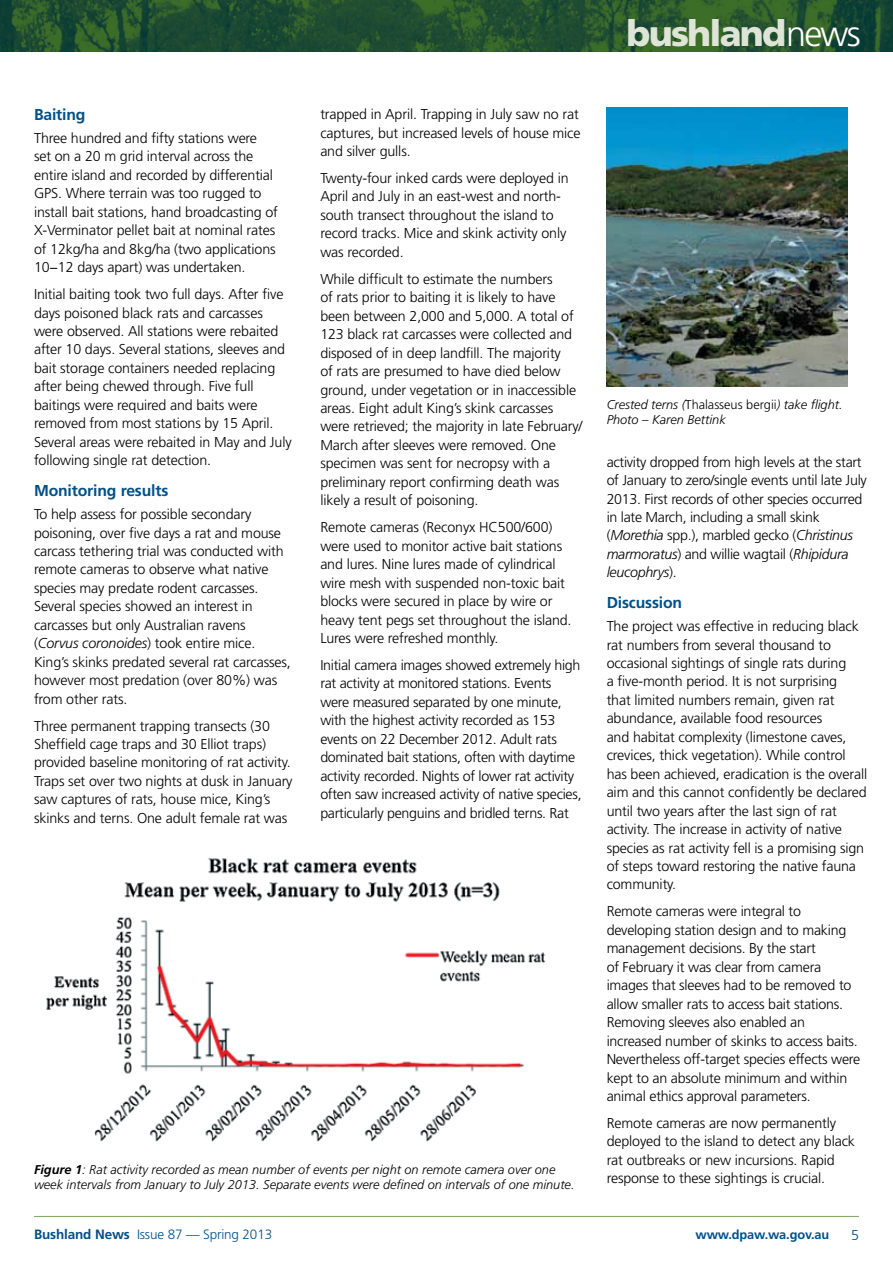
<style>
.page{position:relative;width:893px;height:1263px;background:#fff}
.page>*{position:absolute;margin:0;border:0;box-sizing:border-box;transform-origin:0 0}
.t1{font:900 36px "Frutiger";letter-spacing:-.05em;color:#dee5d6}
.t2{font:700 15.75px "Frutiger";letter-spacing:-.01em;color:#005089}
.t3{font:300 14.25px/18.5px "Frutiger";letter-spacing:-.01em;color:#000}
.t4{font:300 14.25px "Frutiger";color:#005089}
.t5{font:300 13.5px "Frutiger";letter-spacing:-.01em;color:#005089}
.t6{font:italic 300 12.75px/15px "Frutiger";color:#000}
.t7{font:700 12.75px "Frutiger";letter-spacing:-.01em;color:#005089}
.s1{font-weight:300;color:#fff}
.s2{font-style:italic}
.s3{font-weight:700}
.s4{font-style:normal}
</style>
<div class="page">
<svg style="left:0;top:0;width:893px;height:51px;background:#24522f"></svg>
<hr style="left:34px;top:1216px;width:825px;height:1px;background:#7ca765">
<img style="left:46px;top:858px;width:500px;height:284px">
<img style="left:607px;top:108px;width:240px;height:279px">
<h1 class="t1" style="left:627px;top:11px;width:236px">bushland<span class="s1">news</span></h1>
<p class="t2" style="left:34px;top:106px;width:53px">Baiting</p>
<p class="t3" style="left:34px;top:129px;width:245px">Three hundred and fifty stations were<br>set on a 20 m grid interval across the entire island and recorded by differential GPS. Where terrain was too rugged to install bait stations, hand broadcasting of X-Verminator pellet bait at nominal rates of 12kg/ha and 8kg/ha (two applications 10−12 days apart) was undertaken.</p>
<p class="t3" style="left:34px;top:285px;width:259px">Initial baiting took two full days. After five days poisoned black rats and carcasses were observed. All stations were rebaited after 10 days. Several stations, sleeves and bait storage containers needed replacing after being chewed through. Five full baitings were required and baits were removed from most stations by 15 April.<br>Several areas were rebaited in May and July following single rat detection.</p>
<p class="t2" style="left:34px;top:482px;width:136px">Monitoring results</p>
<p class="t3" style="left:34px;top:505px;width:258px">To help assess for possible secondary poisoning, over five days a rat and mouse carcass tethering trial was conducted with remote cameras to observe what native species may predate rodent carcasses.<br>Several species showed an interest in carcasses but only Australian ravens (<span class="s2">Corvus coronoides</span>) took entire mice.<br>King’s skinks predated several rat carcasses, however most predation (over 80%) was from other rats.</p>
<p class="t3" style="left:34px;top:717px;width:260px">Three permanent trapping transects (30<br>Sheffield cage traps and 30 Elliot traps) provided baseline monitoring of rat activity.<br>Traps set over two nights at dusk in January saw captures of rats, house mice, King’s skinks and terns. One adult female rat was</p>
<p class="t3" style="left:320px;top:105px;width:262px;text-align:justify">trapped in April. Trapping in July saw no rat captures, but increased levels of house mice and silver gulls.</p>
<p class="t3" style="left:320px;top:169px;width:250px">Twenty-four inked cards were deployed in April and July in an east-west and north&shy;south transect throughout the island to record tracks. Mice and skink activity only was recorded.</p>
<p class="t3" style="left:320px;top:270px;width:264px">While difficult to estimate the numbers<br>of rats prior to baiting it is likely to have been between 2,000 and 5,000. A total of 123 black rat carcasses were collected and disposed of in deep landfill. The majority<br>of rats are presumed to have died below ground, under vegetation or in inaccessible areas. Eight adult King’s skink carcasses were retrieved; the majority in late February/ March after sleeves were removed. One specimen was sent for necropsy with a preliminary report confirming death was likely a result of poisoning.</p>
<p class="t3" style="left:320px;top:518px;width:253px">Remote cameras (Reconyx HC500/600) were used to monitor active bait stations and lures. Nine lures made of cylindrical wire mesh with suspended non-toxic bait blocks were secured in place by wire or heavy tent pegs set throughout the island.<br>Lures were refreshed monthly.</p>
<p class="t3" style="left:320px;top:656px;width:263px">Initial camera images showed extremely high rat activity at monitored stations. Events were measured separated by one minute, with the highest activity recorded as 153 events on 22 December 2012. Adult rats dominated bait stations, often with daytime activity recorded. Nights of lower rat activity often saw increased activity of native species, particularly penguins and bridled terns. Rat</p>
<p class="t6" style="left:34px;top:1162px;width:542px"><span class="s3">Figure 1</span>: Rat activity recorded as mean number of events per night on remote camera over one week intervals from January to July 2013. Separate events were defined on intervals of one minute.</p>
<p class="t6" style="left:607px;top:397px;width:237px">Crested terns (<span class="s4">Thalasseus bergii</span>) take flight.<br>Photo – Karen Bettink</p>
<p class="t3" style="left:607px;top:453px;width:262px">activity dropped from high levels at the start of January to zero/single events until late July 2013. First records of other species occurred in late March, including a small skink (<span class="s2">Morethia</span> spp.), marbled gecko (<span class="s2">Christinus marmoratus</span>) and willie wagtail (<span class="s2">Rhipidura leucophrys</span>).</p>
<p class="t2" style="left:607px;top:594px;width:77px">Discussion</p>
<p class="t3" style="left:607px;top:617px;width:262px">The project was effective in reducing black rat numbers from several thousand to occasional sightings of single rats during<br>a five-month period. It is not surprising<br>that limited numbers remain, given rat abundance, available food resources<br>and habitat complexity (limestone caves, crevices, thick vegetation). While control has been achieved, eradication is the overall aim and this cannot confidently be declared until two years after the last sign of rat activity. The increase in activity of native species as rat activity fell is a promising sign of steps toward restoring the native fauna community.</p>
<p class="t3" style="left:607px;top:902px;width:255px">Remote cameras were integral to developing station design and to making management decisions. By the start<br>of February it was clear from camera images that sleeves had to be removed to allow smaller rats to access bait stations.<br>Removing sleeves also enabled an increased number of skinks to access baits.<br>Nevertheless off-target species effects were kept to an absolute minimum and within animal ethics approval parameters.</p>
<p class="t3" style="left:607px;top:1114px;width:250px">Remote cameras are now permanently deployed to the island to detect any black rat outbreaks or new incursions. Rapid response to these sightings is crucial.</p>
<p class="t5" style="left:34px;top:1227px;width:240px"><span class="s3">Bushland News</span> Issue 87 — Spring 2013</p>
<p class="t7" style="left:695px;top:1226px;width:135px">www.dpaw.wa.gov.au</p>
<p class="t4" style="left:851px;top:1227px;width:9px">5</p>
</div>
